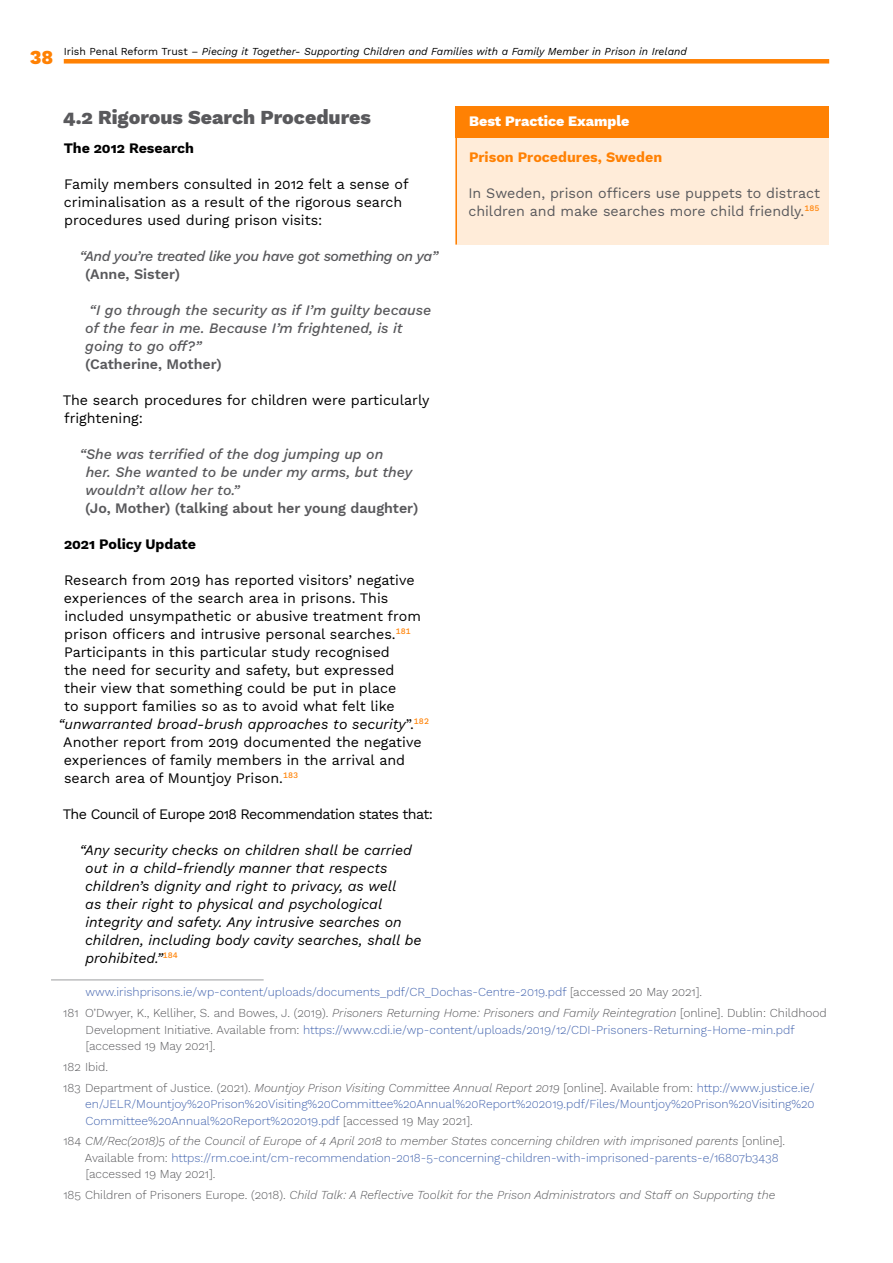
<style>
.page{position:relative;width:893px;height:1263px;background:#fff}
.page>*{position:absolute;margin:0;border:0;box-sizing:border-box;transform-origin:0 0}
.t1{font:800 19.5px "Work Sans";color:#59595c}
.t2{font:800 19.5px "Work Sans";color:#ff8103}
.t3{font:14.25px/18px "Work Sans";color:#000}
.t4{font:italic 14.25px/18px "Work Sans";color:#000}
.t5{font:italic 14.25px/18px "Work Sans";color:#59595c}
.t6{font:14.25px/18px "Work Sans";color:#59595c}
.t7{font:600 14.25px "Work Sans";color:#59595c}
.t8{font:14.25px "Work Sans";letter-spacing:-.04em;color:#000}
.t9{font:italic 14.25px "Work Sans";letter-spacing:-.03em;color:#59595c}
.t10{font:700 14.25px "Work Sans";color:#000}
.t11{font:700 14.25px "Work Sans";color:#ff8103}
.t12{font:800 14.25px "Work Sans";color:#fff}
.t13{font:300 12px/16.5px "Work Sans";color:#4465af}
.t14{font:300 12px/20.7px "Work Sans";color:#59595c}
.t15{font:italic 300 12px "Work Sans";color:#59595c}
.t16{font:italic 10.5px "Work Sans";color:#000}
.s1{font-style:normal}
.s2{color:#4465af}
.s3{font-style:italic}
.s4{color:#59595c}
.s5{font-style:italic;color:#59595c}
</style>
<div class="page">
<div style="left:64px;top:59px;width:765px;height:5px;background:#ff8103"></div>
<div style="left:455px;top:138px;width:374px;height:106px;background:#ffecd9"></div>
<div style="left:455px;top:106px;width:374px;height:32px;background:#ff8103"></div>
<hr style="left:455px;top:106px;width:2px;height:138px;background:#ff8103">
<hr style="left:51px;top:979px;width:213px;height:1px;background:#9c9e9f">
<h1 class="t2" style="left:30px;top:42px;width:25px">38</h1>
<p class="t16" style="left:64px;top:43px;width:625px"><span class="s1">Irish Penal Reform Trust –</span> Piecing it Together- Supporting Children and Families with a Family Member in Prison in Ireland</p>
<h1 class="t1" style="left:63px;top:103px;width:309px">4.2 Rigorous Search Procedures</h1>
<p class="t10" style="left:64px;top:137px;width:132px">The 2012 Research</p>
<p class="t3" style="left:64px;top:175px;width:346px">Family members consulted in 2012 felt a sense of criminalisation as a result of the rigorous search procedures used during prison visits:</p>
<p class="t9" style="left:80px;top:245px;width:360px">“And you’re treated like you have got something on ya”</p>
<p class="t7" style="left:85px;top:263px;width:97px">(Anne, Sister)</p>
<p class="t5" style="left:85px;top:300px;width:347px;text-indent:4px">“I go through the security as if I’m guilty because of the fear in me. Because I’m frightened, is it going to go off?”</p>
<p class="t7" style="left:85px;top:353px;width:138px">(Catherine, Mother)</p>
<p class="t3" style="left:63px;top:391px;width:368px">The search procedures for children were particularly frightening:</p>
<p class="t5" style="left:85px;top:444px;width:328px;text-indent:-6px">“She was terrified of the dog jumping up on her. She wanted to be under my arms, but they wouldn’t allow her to.”</p>
<p class="t7" style="left:85px;top:497px;width:335px">(Jo, Mother) (talking about her young daughter)</p>
<p class="t10" style="left:64px;top:533px;width:133px">2021 Policy Update</p>
<p class="t3" style="left:64px;top:571px;width:352px">Research from 2019 has reported visitors’ negative</p>
<p class="t3" style="left:64px;top:589px;width:326px">experiences of the search area in prisons. This</p>
<p class="t3" style="left:64px;top:607px;width:358px">included unsympathetic or abusive treatment from</p>
<p class="t3" style="left:64px;top:625px;width:348px">prison officers and intrusive personal searches.<sup>181</sup></p>
<p class="t3" style="left:64px;top:643px;width:327px">Participants in this particular study recognised</p>
<p class="t3" style="left:64px;top:661px;width:332px">the need for security and safety, but expressed</p>
<p class="t3" style="left:64px;top:679px;width:334px">their view that something could be put in place</p>
<p class="t3" style="left:64px;top:697px;width:332px">to support families so as to avoid what felt like</p>
<p class="t4" style="left:58px;top:714px;width:372px">“unwarranted broad-brush approaches to security<span class="s1">”.</span><sup>182</sup></p>
<p class="t3" style="left:63px;top:733px;width:360px">Another report from 2019 documented the negative</p>
<p class="t3" style="left:64px;top:751px;width:343px">experiences of family members in the arrival and</p>
<p class="t3" style="left:64px;top:769px;width:235px">search area of Mountjoy Prison.<sup>183</sup></p>
<p class="t8" style="left:63px;top:803px;width:372px">The Council of Europe 2018 Recommendation states that:</p>
<p class="t4" style="left:85px;top:840px;width:338px;text-indent:-6px">“Any security checks on children shall be carried out in a child-friendly manner that respects children’s dignity and right to privacy, as well<br>as their right to physical and psychological integrity and safety. Any intrusive searches on children, including body cavity searches, shall be prohibited.”<sup>184</sup></p>
<p class="t14" style="left:63px;top:981px;width:765px;text-indent:22px"><span class="s2">www.irishprisons.ie/wp-content/uploads/documents_pdf/CR_Dochas-Centre-2019.pdf</span> [accessed 20 May 2021].<br>181 O’Dwyer, K., Kelliher, S. and Bowes, J. (2019). <span class="s3">Prisoners Returning Home: Prisoners and Family Reintegration</span> [online]. Dublin: Childhood</p>
<p class="t13" style="left:86px;top:1021px;width:711px"><span class="s4">Development Initiative. Available from:</span> https://www.cdi.ie/wp-content/uploads/2019/12/CDI-Prisoners-Returning-Home-min.pdf <span class="s4">[accessed 19 May 2021].</span></p>
<p class="t14" style="left:63px;top:1056px;width:753px">182 Ibid.<br>183 Department of Justice. (2021). <span class="s3">Mountjoy Prison Visiting Committee Annual Report 2019</span> [online]. Available from: <span class="s2">http://www.justice.ie/</span></p>
<p class="t13" style="left:85px;top:1095px;width:731px">en/JELR/Mountjoy%20Prison%20Visiting%20Committee%20Annual%20Report%202019.pdf/Files/Mountjoy%20Prison%20Visiting%20<br>Committee%20Annual%20Report%202019.pdf <span class="s4">[accessed 19 May 2021].</span></p>
<p class="t13" style="left:85px;top:1132px;width:702px;text-indent:-22px"><span class="s4">184</span> <span class="s5">CM/Rec(2018)5 of the Council of Europe of 4 April 2018 to member States concerning children with imprisoned parents</span> <span class="s4">[online].<br>Available from:</span> https://rm.coe.int/cm-recommendation-2018-5-concerning-children-with-imprisoned-parents-e/16807b3438 <span class="s4">[accessed 19 May 2021].</span></p>
<p class="t15" style="left:63px;top:1186px;width:713px"><span class="s1">185 Children of Prisoners Europe. (2018).</span> Child Talk: A Reflective Toolkit for the Prison Administrators and Staff on Supporting the</p>
<p class="t12" style="left:469px;top:110px;width:162px">Best Practice Example</p>
<p class="t11" style="left:469px;top:146px;width:195px">Prison Procedures, Sweden</p>
<p class="t6" style="left:468px;top:184px;width:353px">In Sweden, prison officers use puppets to distract children and make searches more child friendly.<sup>185</sup></p>
</div>
